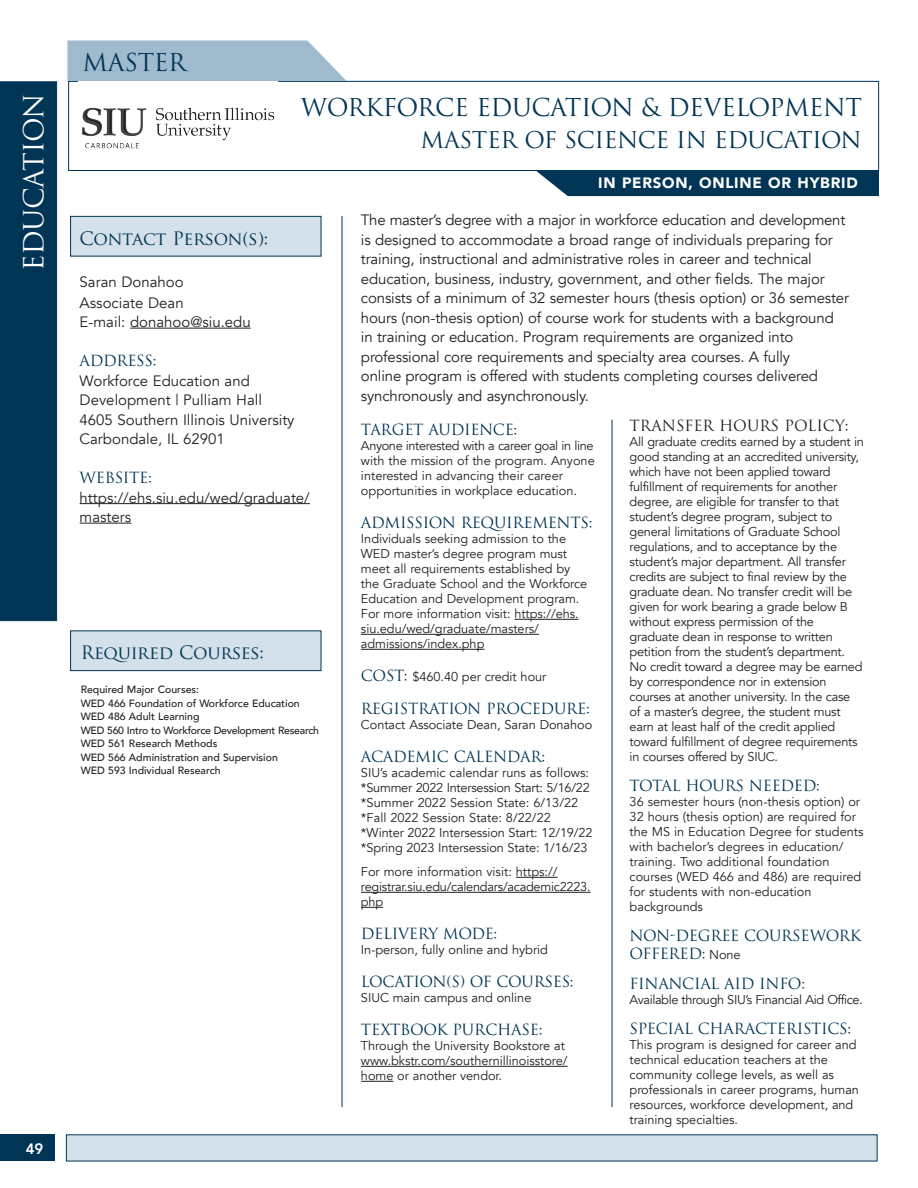
<style>
.page{position:relative;width:918px;height:1188px;background:#fff}
.page>*{position:absolute;margin:0;border:0;box-sizing:border-box;transform-origin:0 0}
.t1{font:27px "Trajan Pro";letter-spacing:-.015em;color:#fff}
.degree{font:24px "Trajan Pro";letter-spacing:-.02em;color:#003555}
.degree-2{font:22.5px "Trajan Pro";letter-spacing:-.02em;color:#003555}
.rt_contact{font:18px "Trajan Pro";letter-spacing:-.015em;color:#003555}
.body_avenir_book_10{font:15px/19.5px "Avenir";letter-spacing:-.01em;color:#231f20}
.TOC_blue_Subs{font:15px/18px "Trajan Pro";letter-spacing:-.02em;color:#003555}
.body_avenir_book_10-2{font:900 15px "Avenir";letter-spacing:.05em;color:#fff}
.body_avenir_book_9_a{font:15px "Trajan Pro";color:#231f20}
._12_auto_TRAJ{font:800 15px "Avenir";color:#fff}
.body_avenir_book_9_a-2{font:12.75px/15px "Avenir";letter-spacing:-.005em;color:#231f20}
.body_avenir_book_9_a-3{font:12.75px "Avenir";letter-spacing:-.03em;color:#231f20}
.TOC_blue_Subs-2{font:12.75px "Avenir";letter-spacing:-.005em;color:#231f20}
.course_info{font:500 10.5px "Avenir";color:#231f20}
.course_info-2{font:500 10.5px "Avenir";letter-spacing:-.025em;color:#231f20}
.s1{font-family:"Trajan Pro";font-size:15px;color:#003555}
.s2{font-family:"Avenir";font-size:12.75px;color:#231f20}
</style>
<div class="page">
<div style="left:0;top:1134px;width:55px;height:27px;background:#003555"></div>
<div style="left:68px;top:81px;width:811px;height:90px;background:#fff;border:1px solid #003555"></div>
<div style="left:0;top:81px;width:57px;height:540px;background:#003555"></div>
<div style="left:66px;top:1134px;width:812px;height:27px;background:#d4e0ea"></div>
<div style="left:70px;top:631px;width:251px;height:40px;background:#d4e0ea;border:1px solid #003555"></div>
<div style="left:70px;top:216px;width:251px;height:40px;background:#d4e0ea;border:1px solid #003555"></div>
<hr style="left:342px;top:216px;width:1px;height:891px;background:#003555">
<hr style="left:612px;top:420px;width:1px;height:687px;background:#003555">
<hr style="left:514px;top:619px;width:65px;height:1px;background:#231f20">
<hr style="left:361px;top:634px;width:178px;height:1px;background:#231f20">
<hr style="left:361px;top:649px;width:123px;height:1px;background:#231f20">
<hr style="left:516px;top:877px;width:42px;height:1px;background:#231f20">
<hr style="left:361px;top:892px;width:230px;height:1px;background:#231f20">
<svg style="left:361px;top:907px;width:22px;height:1px"></svg>
<hr style="left:361px;top:1066px;width:207px;height:1px;background:#231f20">
<hr style="left:361px;top:1081px;width:32px;height:1px;background:#231f20">
<hr style="left:130px;top:328px;width:121px;height:1px;background:#231f20">
<hr style="left:80px;top:503px;width:230px;height:1px;background:#231f20">
<hr style="left:80px;top:523px;width:51px;height:1px;background:#231f20">
<img style="left:78px;top:82px;width:200px;height:67px">
<svg style="left:68px;top:40px;width:279px;height:41px;background:#a6bed1"></svg>
<div style="left:535px;top:170px;width:344px;height:26px;background:#003555"></div>
<h1 class="t1" style="left:17px;top:271px;width:180px;rotate:-90deg">EDUCATION</h1>
<p class="_12_auto_TRAJ" style="left:26px;top:1137px;width:19px">49</p>
<p class="degree" style="left:82px;top:47px;width:105px">MASTER</p>
<p class="degree" style="left:301px;top:92px;width:563px">WORKFORCE EDUCATION &amp; DEVELOPMENT</p>
<p class="degree-2" style="left:420px;top:125px;width:443px">MASTER OF SCIENCE IN EDUCATION</p>
<p class="body_avenir_book_10-2" style="left:598px;top:170px;width:261px">IN PERSON, ONLINE OR HYBRID</p>
<p class="rt_contact" style="left:80px;top:227px;width:190px">Contact Person(s):</p>
<p class="body_avenir_book_10" style="left:80px;top:272px;width:106px">Saran Donahoo</p>
<p class="body_avenir_book_10" style="left:80px;top:293px;width:106px">Associate Dean</p>
<p class="body_avenir_book_10" style="left:80px;top:312px;width:173px">E-mail: donahoo@siu.edu</p>
<p class="TOC_blue_Subs" style="left:80px;top:351px;width:78px">ADDRESS:</p>
<p class="body_avenir_book_10" style="left:80px;top:371px;width:184px">Workforce Education and<br>Development | Pulliam Hall</p>
<p class="body_avenir_book_10" style="left:80px;top:410px;width:216px">4605 Southern Illinois University<br>Carbondale, IL 62901</p>
<p class="TOC_blue_Subs" style="left:80px;top:468px;width:74px">WEBSITE:</p>
<p class="body_avenir_book_10" style="left:80px;top:488px;width:232px">https://ehs.siu.edu/wed/graduate/ masters</p>
<p class="rt_contact" style="left:81px;top:641px;width:185px">Required Courses:</p>
<p class="course_info" style="left:81px;top:680px;width:120px">Required Major Courses:</p>
<p class="course_info" style="left:81px;top:694px;width:221px">WED 466 Foundation of Workforce Education</p>
<p class="course_info" style="left:81px;top:707px;width:120px">WED 486 Adult Learning</p>
<p class="course_info-2" style="left:81px;top:721px;width:240px">WED 560 Intro to Workforce Development Research</p>
<p class="course_info" style="left:81px;top:734px;width:138px">WED 561 Research Methods</p>
<p class="course_info" style="left:81px;top:748px;width:199px">WED 566 Administration and Supervision</p>
<p class="course_info" style="left:81px;top:761px;width:141px">WED 593 Individual Research</p>
<p class="body_avenir_book_10" style="left:361px;top:210px;width:490px">The master’s degree with a major in workforce education and development is designed to accommodate a broad range of individuals preparing for training, instructional and administrative roles in career and technical education, business, industry, government, and other fields. The major consists of a minimum of 32 semester hours (thesis option) or 36 semester hours (non-thesis option) of course work for students with a background in training or education. Program requirements are organized into professional core requirements and specialty area courses. A fully<br>online program is offered with students completing courses delivered synchronously and asynchronously.</p>
<p class="TOC_blue_Subs" style="left:361px;top:421px;width:158px">TARGET AUDIENCE:</p>
<p class="body_avenir_book_9_a-2" style="left:361px;top:439px;width:235px">Anyone interested with a career goal in line with the mission of the program. Anyone interested in advancing their career opportunities in workplace education.</p>
<p class="TOC_blue_Subs" style="left:361px;top:514px;width:233px">ADMISSION REQUIREMENTS:</p>
<p class="body_avenir_book_9_a-2" style="left:361px;top:532px;width:228px">Individuals seeking admission to the WED master’s degree program must meet all requirements established by the Graduate School and the Workforce Education and Development program.<br>For more information visit: https://ehs. siu.edu/wed/graduate/masters/ admissions/index.php</p>
<p class="TOC_blue_Subs-2" style="left:361px;top:669px;width:187px"><span class="s1">COST:</span> $460.40 per credit hour</p>
<p class="TOC_blue_Subs" style="left:361px;top:700px;width:230px">REGISTRATION PROCEDURE:</p>
<p class="body_avenir_book_9_a-2" style="left:361px;top:718px;width:233px">Contact Associate Dean, Saran Donahoo</p>
<p class="TOC_blue_Subs" style="left:361px;top:748px;width:186px">ACADEMIC CALENDAR:</p>
<p class="body_avenir_book_9_a-2" style="left:361px;top:766px;width:230px">SIU’s academic calendar runs as follows:</p>
<p class="body_avenir_book_9_a-2" style="left:361px;top:781px;width:230px">*Summer 2022 Intersession Start: 5/16/22</p>
<p class="body_avenir_book_9_a-2" style="left:361px;top:796px;width:219px">*Summer 2022 Session State: 6/13/22</p>
<p class="body_avenir_book_9_a-2" style="left:361px;top:811px;width:191px">*Fall 2022 Session State: 8/22/22</p>
<p class="body_avenir_book_9_a-2" style="left:361px;top:826px;width:233px">*Winter 2022 Intersession Start: 12/19/22</p>
<p class="body_avenir_book_9_a-2" style="left:361px;top:841px;width:228px">*Spring 2023 Intersession State: 1/16/23</p>
<p class="body_avenir_book_9_a-2" style="left:361px;top:865px;width:198px">For more information visit: https://</p>
<p class="body_avenir_book_9_a-2" style="left:361px;top:880px;width:231px">registrar.siu.edu/calendars/academic2223. php</p>
<p class="TOC_blue_Subs" style="left:361px;top:925px;width:138px">DELIVERY MODE:</p>
<p class="body_avenir_book_9_a-2" style="left:361px;top:943px;width:189px">In-person, fully online and hybrid</p>
<p class="TOC_blue_Subs" style="left:361px;top:973px;width:214px">LOCATION(S) OF COURSES:</p>
<p class="body_avenir_book_9_a-2" style="left:361px;top:991px;width:172px">SIUC main campus and online</p>
<p class="TOC_blue_Subs" style="left:361px;top:1021px;width:183px">TEXTBOOK PURCHASE:</p>
<p class="body_avenir_book_9_a-2" style="left:361px;top:1039px;width:208px">Through the University Bookstore at www.bkstr.com/southernillinoisstore/ home or another vendor.</p>
<p class="body_avenir_book_9_a" style="left:630px;top:416px;width:220px">TRANSFER HOURS POLICY:</p>
<p class="body_avenir_book_9_a-2" style="left:630px;top:434px;width:236px">All graduate credits earned by a student in good standing at an accredited university, which have not been applied toward fulfillment of requirements for another degree, are eligible for transfer to that student’s degree program, subject to general limitations of Graduate School regulations, and to acceptance by the student’s major department. All transfer credits are subject to final review by the graduate dean. No transfer credit will be given for work bearing a grade below B without express permission of the graduate dean in response to written petition from the student’s department.<br>No credit toward a degree may be earned by correspondence nor in extension courses at another university. In the case of a master’s degree, the student must earn at least half of the credit applied toward fulfillment of degree requirements in courses offered by SIUC.</p>
<p class="TOC_blue_Subs" style="left:630px;top:776px;width:192px">TOTAL HOURS NEEDED:</p>
<p class="body_avenir_book_9_a-2" style="left:630px;top:794px;width:236px">36 semester hours (non-thesis option) or 32 hours (thesis option) are required for the MS in Education Degree for students with bachelor’s degrees in education/ training. Two additional foundation courses (WED 466 and 486) are required for students with non-education backgrounds</p>
<p class="TOC_blue_Subs" style="left:630px;top:926px;width:233px">NON-DEGREE COURSEWORK<br>OFFERED: <span class="s2">None</span></p>
<p class="TOC_blue_Subs" style="left:630px;top:974px;width:177px">FINANCIAL AID INFO:</p>
<p class="body_avenir_book_9_a-3" style="left:630px;top:992px;width:235px">Available through SIU’s Financial Aid Office.</p>
<p class="TOC_blue_Subs" style="left:630px;top:1019px;width:223px">SPECIAL CHARACTERISTICS:</p>
<p class="body_avenir_book_9_a-2" style="left:630px;top:1037px;width:231px">This program is designed for career and technical education teachers at the community college levels, as well as professionals in career programs, human resources, workforce development, and training specialties.</p>
</div>
